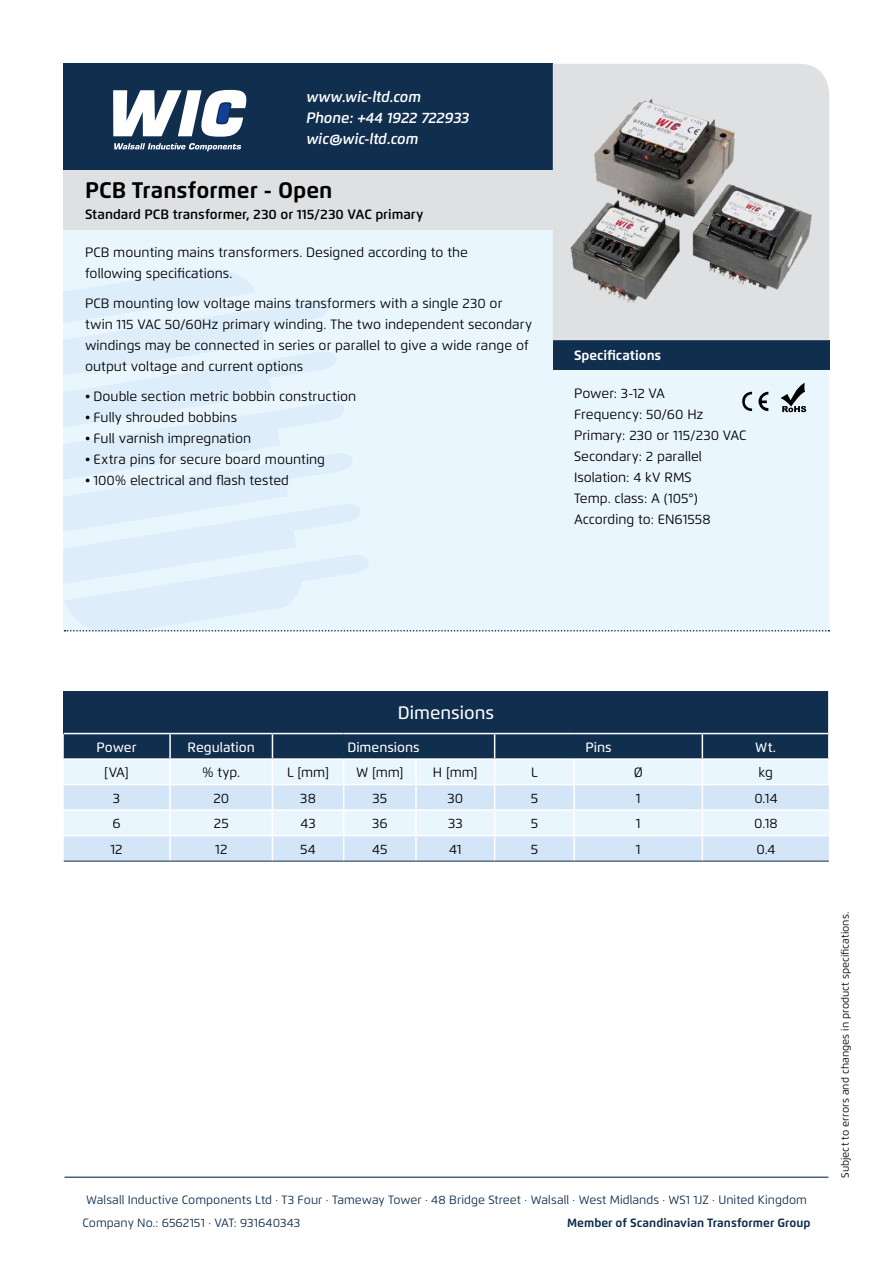
<style>
.page{position:relative;width:893px;height:1263px;background:#fff}
.page>*{position:absolute;margin:0;border:0;box-sizing:border-box;transform-origin:0 0}
.t1{font:700 22.5px "Flexo";color:#000}
.t2{font:500 18px "Flexo";color:#fff}
.t3{font:italic 600 15px/21px "Flexo";letter-spacing:-.01em;color:#fff}
.t4{font:13.5px/21px "Flexo";color:#000}
.t5{font:600 13.5px "Flexo";color:#000}
.t6{font:500 13.5px "Flexo";color:#fff}
.t7{font:700 13.5px "Flexo";color:#fff}
.t8{font:12px/22.5px "Flexo";color:#102e4e}
.t9{font:700 12px "Flexo";color:#102e4e}
.t10{font:10.5px "Flexo";color:#000}
</style>
<div class="page">
<div style="left:64px;top:230px;width:765px;height:401px;background:#eaf6fe"></div>
<svg style="left:64px;top:270px;width:304px;height:361px;fill:#deedfa"></svg>
<div style="left:64px;top:64px;width:489px;height:106px;background:#102e4e"></div>
<svg style="left:113px;top:89px;width:134px;height:62px"></svg>
<div style="left:64px;top:170px;width:489px;height:60px;background:#dfe0e2"></div>
<div style="left:553px;top:340px;width:276px;height:30px;background:#102e4e"></div>
<div style="left:553px;top:64px;width:276px;height:276px;background:#dfe0e2"></div>
<svg style="left:65px;top:630px;width:764px;height:1px"></svg>
<hr style="left:65px;top:1176px;width:763px;height:2px;background:#102e4e">
<div style="left:64px;top:691px;width:765px;height:42px;background:#102e4e"></div>
<hr style="left:828px;top:691px;width:2px;height:42px;background:#fff">
<svg style="left:64px;top:734px;width:765px;height:127px;background:#b9c9d9"></svg>
<hr style="left:64px;top:861px;width:106px;height:1px;background:#102e4e">
<hr style="left:170px;top:861px;width:102px;height:1px;background:#102e4e">
<hr style="left:272px;top:861px;width:72px;height:1px;background:#102e4e">
<hr style="left:344px;top:861px;width:72px;height:1px;background:#102e4e">
<hr style="left:416px;top:861px;width:79px;height:1px;background:#102e4e">
<hr style="left:495px;top:861px;width:79px;height:1px;background:#102e4e">
<hr style="left:574px;top:861px;width:128px;height:1px;background:#102e4e">
<hr style="left:702px;top:861px;width:127px;height:1px;background:#102e4e">
<svg style="left:742px;top:392px;width:10px;height:19px"></svg>
<svg style="left:758px;top:392px;width:10px;height:19px"></svg>
<svg style="left:780px;top:383px;width:26px;height:29px"></svg>
<img style="left:567px;top:93px;width:252px;height:215px">
<p class="t3" style="left:306px;top:86px;width:165px">www.wic-ltd.com<br>Phone: +44 1922 722933 wic@wic-ltd.com</p>
<h1 class="t1" style="left:85px;top:177px;width:249px">PCB Transformer - Open</h1>
<p class="t5" style="left:85px;top:206px;width:340px">Standard PCB transformer, 230 or 115/230 VAC primary</p>
<p class="t4" style="left:85px;top:242px;width:384px">PCB mounting mains transformers. Designed according to the following specifications.</p>
<p class="t4" style="left:85px;top:293px;width:448px">PCB mounting low voltage mains transformers with a single 230 or twin 115 VAC 50/60Hz primary winding. The two independent secondary windings may be connected in series or parallel to give a wide range of output voltage and current options</p>
<p class="t4" style="left:85px;top:386px;width:273px">• Double section metric bobbin construction</p>
<p class="t4" style="left:85px;top:407px;width:153px">• Fully shrouded bobbins</p>
<p class="t4" style="left:85px;top:428px;width:168px">• Full varnish impregnation</p>
<p class="t4" style="left:85px;top:449px;width:242px">• Extra pins for secure board mounting</p>
<p class="t4" style="left:85px;top:470px;width:205px">• 100% electrical and flash tested</p>
<p class="t7" style="left:574px;top:347px;width:89px">Specifications</p>
<p class="t4" style="left:574px;top:382px;width:174px">Power: 3-12 VA<br>Frequency: 50/60 Hz<br>Primary: 230 or 115/230 VAC<br>Secondary: 2 parallel<br>Isolation: 4 kV RMS<br>Temp. class: A (105°)<br>According to: EN61558</p>
<h2 class="t2" style="left:398px;top:702px;width:98px">Dimensions</h2>
<p class="t6" style="left:97px;top:739px;width:41px">Power</p>
<p class="t6" style="left:188px;top:739px;width:69px">Regulation</p>
<p class="t6" style="left:347px;top:739px;width:74px">Dimensions</p>
<p class="t6" style="left:585px;top:739px;width:28px">Pins</p>
<p class="t6" style="left:755px;top:739px;width:22px">Wt.</p>
<p class="t4" style="left:104px;top:762px;width:26px">[VA]</p>
<p class="t4" style="left:202px;top:762px;width:39px">% typ.</p>
<p class="t4" style="left:287px;top:762px;width:43px">L [mm]</p>
<p class="t4" style="left:356px;top:762px;width:49px">W [mm]</p>
<p class="t4" style="left:433px;top:762px;width:46px">H [mm]</p>
<p class="t4" style="left:531px;top:762px;width:8px">L</p>
<p class="t4" style="left:634px;top:762px;width:11px">Ø</p>
<p class="t4" style="left:758px;top:762px;width:16px">kg</p>
<p class="t4" style="left:113px;top:787px;width:9px">3</p>
<p class="t4" style="left:213px;top:787px;width:17px">20</p>
<p class="t4" style="left:300px;top:787px;width:17px">38</p>
<p class="t4" style="left:372px;top:787px;width:16px">35</p>
<p class="t4" style="left:447px;top:787px;width:17px">30</p>
<p class="t4" style="left:531px;top:787px;width:9px">5</p>
<p class="t4" style="left:636px;top:787px;width:6px">1</p>
<p class="t4" style="left:754px;top:787px;width:25px">0.14</p>
<p class="t4" style="left:112px;top:813px;width:10px">6</p>
<p class="t4" style="left:214px;top:813px;width:16px">25</p>
<p class="t4" style="left:300px;top:813px;width:17px">43</p>
<p class="t4" style="left:372px;top:813px;width:17px">36</p>
<p class="t4" style="left:448px;top:813px;width:16px">33</p>
<p class="t4" style="left:531px;top:813px;width:9px">5</p>
<p class="t4" style="left:636px;top:813px;width:6px">1</p>
<p class="t4" style="left:754px;top:813px;width:25px">0.18</p>
<p class="t4" style="left:111px;top:839px;width:13px">12</p>
<p class="t4" style="left:215px;top:839px;width:13px">12</p>
<p class="t4" style="left:300px;top:839px;width:17px">54</p>
<p class="t4" style="left:372px;top:839px;width:17px">45</p>
<p class="t4" style="left:449px;top:839px;width:14px">41</p>
<p class="t4" style="left:531px;top:839px;width:9px">5</p>
<p class="t4" style="left:636px;top:839px;width:6px">1</p>
<p class="t4" style="left:756px;top:839px;width:21px">0.4</p>
<p class="t8" style="left:83px;top:1189px;width:726px">Walsall Inductive Components Ltd · T3 Four · Tameway Tower · 48 Bridge Street · Walsall · West Midlands · WS1 1JZ · United Kingdom<br>Company No.: 6562151 · VAT: 931640343</p>
<p class="t9" style="left:567px;top:1215px;width:245px">Member of Scandinavian Transformer Group</p>
<p class="t10" style="left:839px;top:1178px;width:268px;rotate:-90deg">Subject to errors and changes in product specifications.</p>
</div>
